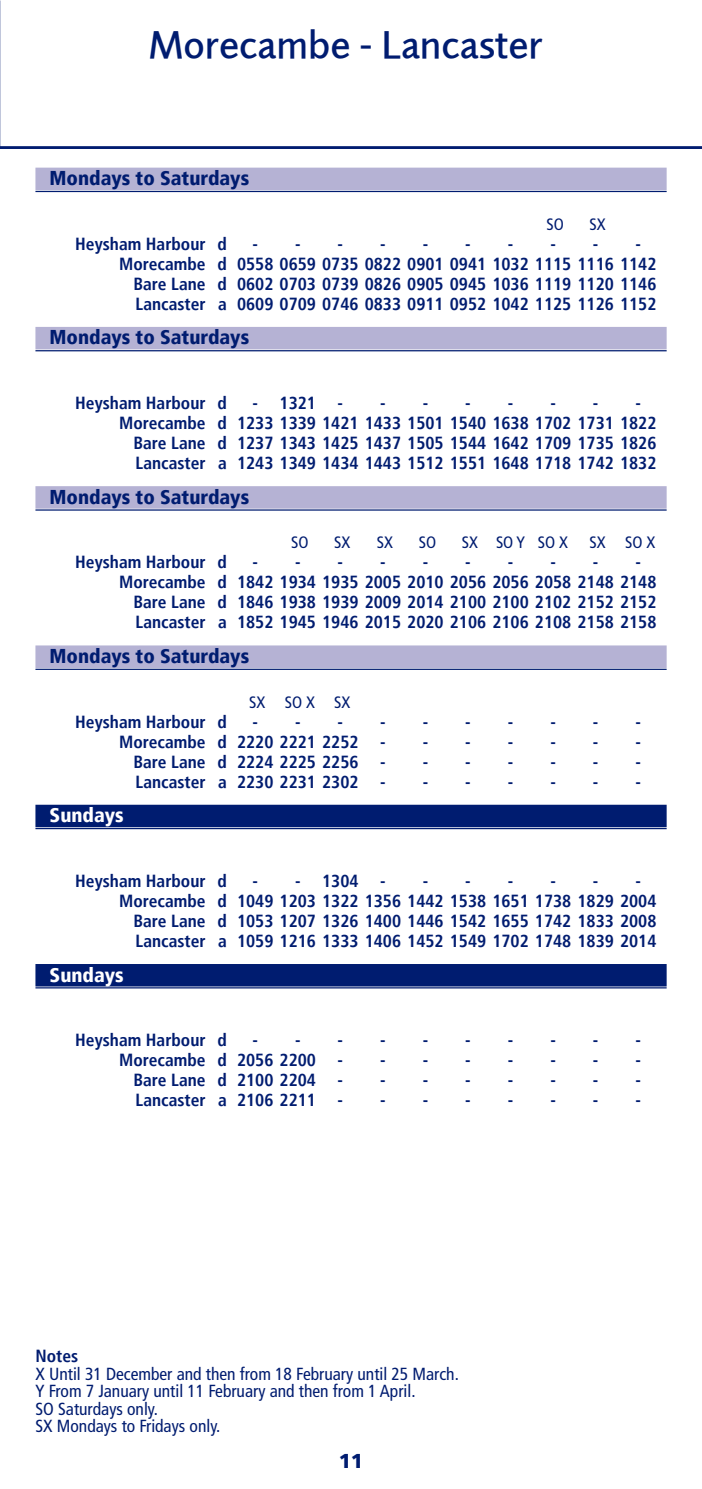
<style>
.page{position:relative;width:702px;height:1489px;background:#fff}
.page>*{position:absolute;margin:0;border:0;box-sizing:border-box;transform-origin:0 0}
.Table_Head_Solid_Blu{font:500 40px "Foundry Sans";color:#001c70}
.Day_Head_Mon_-_Sat{font:900 condensed 20px "Frutiger LT";color:#001c70}
.Day_Head_Mon_-_Sun{font:900 condensed 20px "Frutiger LT";color:#fff}
.t1{font:900 20px "Frutiger LT";color:#001c70}
.Table_Text{font:700 condensed 17.5px "Frutiger LT";color:#001c70}
.Notes{font:condensed 17.5px "Frutiger LT";color:#001c70}
.Notes_Head{font:700 condensed 17.5px "Frutiger LT";color:#001c70}
.Codes_-_Medium{font:condensed 16.5px "Frutiger LT";color:#001c70}
</style>
<div class="page">
<hr style="left:0;top:146px;width:702px;height:3px;background:#001c70">
<div style="left:35px;top:168px;width:631px;height:22px;background:#b5b2d4"></div>
<hr style="left:35px;top:191px;width:631px;height:1px;background:#001c70">
<div style="left:35px;top:327px;width:631px;height:22px;background:#b5b2d4"></div>
<hr style="left:35px;top:350px;width:631px;height:1px;background:#001c70">
<div style="left:35px;top:486px;width:631px;height:22px;background:#b5b2d4"></div>
<hr style="left:35px;top:509px;width:631px;height:1px;background:#001c70">
<div style="left:35px;top:645px;width:631px;height:23px;background:#b5b2d4"></div>
<hr style="left:35px;top:668px;width:631px;height:2px;background:#001c70">
<div style="left:35px;top:804px;width:631px;height:23px;background:#001c70"></div>
<hr style="left:35px;top:828px;width:631px;height:1px;background:#001c70">
<div style="left:35px;top:963px;width:631px;height:23px;background:#001c70"></div>
<hr style="left:35px;top:987px;width:631px;height:1px;background:#001c70">
<p class="Table_Head_Solid_Blu" style="left:149px;top:21px;width:395px">Morecambe - Lancaster</p>
<p class="Day_Head_Mon_-_Sat" style="left:50px;top:166px;width:201px">Mondays to Saturdays</p>
<p class="Codes_-_Medium" style="left:546px;top:214px;width:19px">SO</p>
<p class="Codes_-_Medium" style="left:589px;top:214px;width:18px">SX</p>
<p class="Table_Text" style="left:75px;top:233px;width:153px">Heysham Harbour d</p>
<p class="Table_Text" style="left:252px;top:233px;width:50px">- -</p>
<p class="Table_Text" style="left:337px;top:233px;width:50px">- -</p>
<p class="Table_Text" style="left:422px;top:233px;width:50px">- -</p>
<p class="Table_Text" style="left:508px;top:233px;width:50px">- -</p>
<p class="Table_Text" style="left:593px;top:233px;width:50px">- -</p>
<p class="Table_Text" style="left:119px;top:253px;width:538px">Morecambe d 0558 0659 0735 0822 0901 0941 1032 1115 1116 1142</p>
<p class="Table_Text" style="left:133px;top:273px;width:524px">Bare Lane d 0602 0703 0739 0826 0905 0945 1036 1119 1120 1146</p>
<p class="Table_Text" style="left:136px;top:293px;width:522px">Lancaster a 0609 0709 0746 0833 0911 0952 1042 1125 1126 1152</p>
<p class="Day_Head_Mon_-_Sat" style="left:50px;top:325px;width:201px">Mondays to Saturdays</p>
<p class="Table_Text" style="left:75px;top:392px;width:153px">Heysham Harbour d</p>
<p class="Table_Text" style="left:252px;top:392px;width:92px">- 1321 -</p>
<p class="Table_Text" style="left:380px;top:392px;width:50px">- -</p>
<p class="Table_Text" style="left:465px;top:392px;width:50px">- -</p>
<p class="Table_Text" style="left:550px;top:392px;width:50px">- -</p>
<p class="Table_Text" style="left:635px;top:392px;width:7px">-</p>
<p class="Table_Text" style="left:119px;top:412px;width:538px">Morecambe d 1233 1339 1421 1433 1501 1540 1638 1702 1731 1822</p>
<p class="Table_Text" style="left:133px;top:432px;width:524px">Bare Lane d 1237 1343 1425 1437 1505 1544 1642 1709 1735 1826</p>
<p class="Table_Text" style="left:136px;top:452px;width:522px">Lancaster a 1243 1349 1434 1443 1512 1551 1648 1718 1742 1832</p>
<p class="Day_Head_Mon_-_Sat" style="left:50px;top:484px;width:201px">Mondays to Saturdays</p>
<p class="Codes_-_Medium" style="left:291px;top:533px;width:19px">SO</p>
<p class="Codes_-_Medium" style="left:334px;top:533px;width:18px">SX</p>
<p class="Codes_-_Medium" style="left:377px;top:533px;width:18px">SX</p>
<p class="Codes_-_Medium" style="left:418px;top:533px;width:19px">SO</p>
<p class="Codes_-_Medium" style="left:462px;top:533px;width:108px">SX SO Y SO X</p>
<p class="Codes_-_Medium" style="left:589px;top:533px;width:67px">SX SO X</p>
<p class="Table_Text" style="left:75px;top:552px;width:153px">Heysham Harbour d</p>
<p class="Table_Text" style="left:252px;top:552px;width:50px">- -</p>
<p class="Table_Text" style="left:337px;top:552px;width:50px">- -</p>
<p class="Table_Text" style="left:422px;top:552px;width:50px">- -</p>
<p class="Table_Text" style="left:508px;top:552px;width:50px">- -</p>
<p class="Table_Text" style="left:593px;top:552px;width:50px">- -</p>
<p class="Table_Text" style="left:119px;top:572px;width:538px">Morecambe d 1842 1934 1935 2005 2010 2056 2056 2058 2148 2148</p>
<p class="Table_Text" style="left:133px;top:592px;width:524px">Bare Lane d 1846 1938 1939 2009 2014 2100 2100 2102 2152 2152</p>
<p class="Table_Text" style="left:136px;top:612px;width:522px">Lancaster a 1852 1945 1946 2015 2020 2106 2106 2108 2158 2158</p>
<p class="Day_Head_Mon_-_Sat" style="left:50px;top:644px;width:201px">Mondays to Saturdays</p>
<p class="Codes_-_Medium" style="left:249px;top:692px;width:103px">SX SO X SX</p>
<p class="Table_Text" style="left:75px;top:711px;width:153px">Heysham Harbour d</p>
<p class="Table_Text" style="left:252px;top:711px;width:50px">- -</p>
<p class="Table_Text" style="left:337px;top:711px;width:50px">- -</p>
<p class="Table_Text" style="left:422px;top:711px;width:50px">- -</p>
<p class="Table_Text" style="left:508px;top:711px;width:50px">- -</p>
<p class="Table_Text" style="left:593px;top:711px;width:50px">- -</p>
<p class="Table_Text" style="left:119px;top:731px;width:268px">Morecambe d 2220 2221 2252 -</p>
<p class="Table_Text" style="left:422px;top:731px;width:50px">- -</p>
<p class="Table_Text" style="left:508px;top:731px;width:50px">- -</p>
<p class="Table_Text" style="left:593px;top:731px;width:50px">- -</p>
<p class="Table_Text" style="left:133px;top:751px;width:254px">Bare Lane d 2224 2225 2256 -</p>
<p class="Table_Text" style="left:422px;top:751px;width:50px">- -</p>
<p class="Table_Text" style="left:508px;top:751px;width:50px">- -</p>
<p class="Table_Text" style="left:593px;top:751px;width:50px">- -</p>
<p class="Table_Text" style="left:136px;top:771px;width:251px">Lancaster a 2230 2231 2302 -</p>
<p class="Table_Text" style="left:422px;top:771px;width:50px">- -</p>
<p class="Table_Text" style="left:508px;top:771px;width:50px">- -</p>
<p class="Table_Text" style="left:593px;top:771px;width:50px">- -</p>
<p class="Day_Head_Mon_-_Sun" style="left:50px;top:803px;width:76px">Sundays</p>
<p class="Table_Text" style="left:75px;top:870px;width:153px">Heysham Harbour d</p>
<p class="Table_Text" style="left:252px;top:870px;width:135px">- - 1304 -</p>
<p class="Table_Text" style="left:422px;top:870px;width:50px">- -</p>
<p class="Table_Text" style="left:507px;top:870px;width:50px">- -</p>
<p class="Table_Text" style="left:593px;top:870px;width:50px">- -</p>
<p class="Table_Text" style="left:119px;top:890px;width:538px">Morecambe d 1049 1203 1322 1356 1442 1538 1651 1738 1829 2004</p>
<p class="Table_Text" style="left:133px;top:910px;width:524px">Bare Lane d 1053 1207 1326 1400 1446 1542 1655 1742 1833 2008</p>
<p class="Table_Text" style="left:136px;top:930px;width:522px">Lancaster a 1059 1216 1333 1406 1452 1549 1702 1748 1839 2014</p>
<p class="Day_Head_Mon_-_Sun" style="left:50px;top:962px;width:76px">Sundays</p>
<p class="Table_Text" style="left:75px;top:1029px;width:153px">Heysham Harbour d</p>
<p class="Table_Text" style="left:252px;top:1029px;width:50px">- -</p>
<p class="Table_Text" style="left:337px;top:1029px;width:50px">- -</p>
<p class="Table_Text" style="left:422px;top:1029px;width:50px">- -</p>
<p class="Table_Text" style="left:508px;top:1029px;width:50px">- -</p>
<p class="Table_Text" style="left:593px;top:1029px;width:50px">- -</p>
<p class="Table_Text" style="left:119px;top:1049px;width:225px">Morecambe d 2056 2200 -</p>
<p class="Table_Text" style="left:380px;top:1049px;width:50px">- -</p>
<p class="Table_Text" style="left:465px;top:1049px;width:50px">- -</p>
<p class="Table_Text" style="left:550px;top:1049px;width:50px">- -</p>
<p class="Table_Text" style="left:635px;top:1049px;width:7px">-</p>
<p class="Table_Text" style="left:133px;top:1069px;width:211px">Bare Lane d 2100 2204 -</p>
<p class="Table_Text" style="left:380px;top:1069px;width:50px">- -</p>
<p class="Table_Text" style="left:465px;top:1069px;width:50px">- -</p>
<p class="Table_Text" style="left:550px;top:1069px;width:50px">- -</p>
<p class="Table_Text" style="left:635px;top:1069px;width:7px">-</p>
<p class="Table_Text" style="left:136px;top:1089px;width:209px">Lancaster a 2106 2211 -</p>
<p class="Table_Text" style="left:380px;top:1089px;width:50px">- -</p>
<p class="Table_Text" style="left:465px;top:1089px;width:50px">- -</p>
<p class="Table_Text" style="left:550px;top:1089px;width:50px">- -</p>
<p class="Table_Text" style="left:635px;top:1089px;width:7px">-</p>
<p class="Notes_Head" style="left:35px;top:1345px;width:44px">Notes</p>
<p class="Notes" style="left:35px;top:1363px;width:425px">X Until 31 December and then from 18 February until 25 March.</p>
<p class="Notes" style="left:35px;top:1380px;width:381px">Y From 7 January until 11 February and then from 1 April.</p>
<p class="Notes" style="left:35px;top:1398px;width:124px">SO Saturdays only.</p>
<p class="Notes" style="left:35px;top:1415px;width:186px">SX Mondays to Fridays only.</p>
<p class="t1" style="left:339px;top:1448px;width:26px">11</p>
</div>
